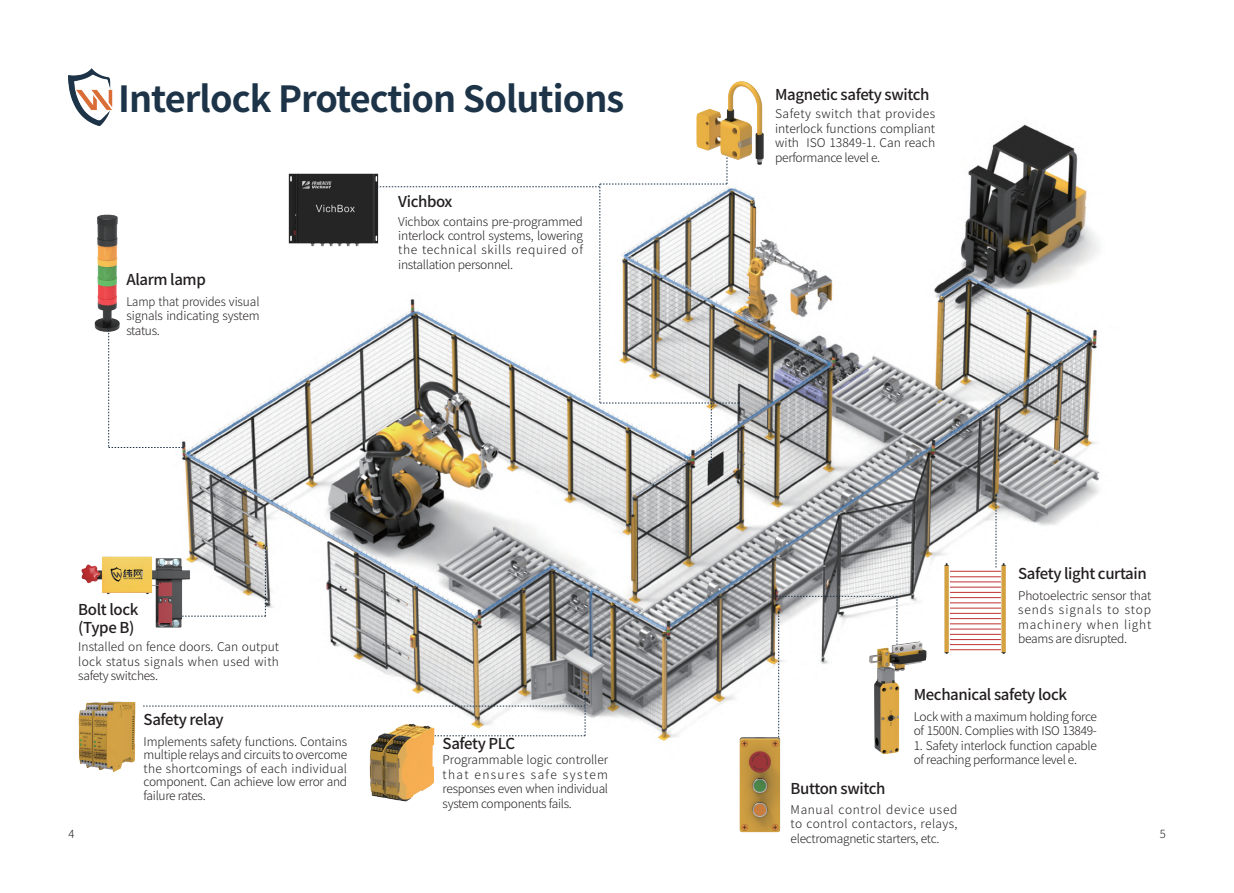
<style>
.page{position:relative;width:1234px;height:893px;background:#fff}
.page>*{position:absolute;margin:0;border:0;box-sizing:border-box;transform-origin:0 0}
.t1{font:700 36px "Source Han Sans CN";letter-spacing:-.025em;color:#1d3448}
.t2{font:500 15px/18px "Source Han Sans CN";letter-spacing:-.025em;color:#231f20}
.t3{font:300 12px/14.4px "Source Han Sans CN";letter-spacing:-.025em;color:#231f20;text-align:justify}
.t4{font:300 12px/14.4px "Source Han Sans CN";letter-spacing:-.025em;color:#231f20;text-align:justify;scale:.95 1}
.t5{font:300 11.25px "Source Han Sans CN";color:#231f20}
</style>
<div class="page">
<img style="left:182px;top:124px;width:918px;height:617px">
<img style="left:81px;top:542px;width:141px;height:102px">
<img style="left:94px;top:214px;width:26px;height:118px">
<img style="left:728px;top:730px;width:63px;height:103px">
<img style="left:78px;top:701px;width:58px;height:71px">
<svg style="left:108px;top:327px;width:76px;height:122px"></svg>
<svg style="left:182px;top:547px;width:84px;height:70px"></svg>
<svg style="left:994px;top:494px;width:2px;height:73px"></svg>
<svg style="left:775px;top:595px;width:122px;height:142px"></svg>
<svg style="left:143px;top:691px;width:443px;height:45px"></svg>
<img style="left:68px;top:68px;width:45px;height:58px">
<img style="left:939px;top:553px;width:13px;height:107px">
<img style="left:995px;top:553px;width:13px;height:107px">
<hr style="left:949px;top:581px;width:51px;height:1px;background:#be3231">
<hr style="left:949px;top:576px;width:51px;height:1px;background:#be3231">
<hr style="left:949px;top:571px;width:51px;height:1px;background:#be3231">
<hr style="left:949px;top:587px;width:51px;height:1px;background:#be3231">
<hr style="left:949px;top:592px;width:51px;height:1px;background:#be3231">
<hr style="left:949px;top:597px;width:51px;height:1px;background:#be3231">
<hr style="left:949px;top:608px;width:51px;height:1px;background:#be3231">
<hr style="left:949px;top:602px;width:51px;height:1px;background:#be3231">
<hr style="left:949px;top:613px;width:51px;height:1px;background:#be3231">
<hr style="left:949px;top:623px;width:51px;height:1px;background:#be3231">
<hr style="left:949px;top:629px;width:51px;height:1px;background:#be3231">
<hr style="left:949px;top:639px;width:51px;height:1px;background:#be3231">
<hr style="left:949px;top:644px;width:51px;height:1px;background:#be3231">
<hr style="left:949px;top:649px;width:51px;height:1px;background:#be3231">
<hr style="left:949px;top:634px;width:51px;height:1px;background:#be3231">
<hr style="left:949px;top:618px;width:51px;height:1px;background:#be3231">
<img style="left:356px;top:718px;width:91px;height:84px">
<img style="left:855px;top:632px;width:80px;height:108px">
<img style="left:866px;top:653px;width:39px;height:101px">
<img style="left:619px;top:81px;width:201px;height:102px">
<svg style="left:341px;top:157px;width:398px;height:305px"></svg>
<img style="left:272px;top:171px;width:129px;height:97px">
<h1 class="t1" style="left:118px;top:78px;width:508px">Interlock Protection Solutions</h1>
<p class="t2" style="left:126px;top:271px;width:81px">Alarm lamp</p>
<p class="t4" style="left:126px;top:295px;width:142px">Lamp that provides visual signals indicating system status.</p>
<p class="t2" style="left:78px;top:601px;width:62px">Bolt lock (Type B)</p>
<p class="t3" style="left:78px;top:640px;width:202px">Installed on fence doors. Can output lock status signals when used with safety switches.</p>
<p class="t2" style="left:398px;top:192px;width:56px">Vichbox</p>
<p class="t3" style="left:398px;top:214px;width:186px">Vichbox contains pre-programmed interlock control systems, lowering the technical skills required of installation personnel.</p>
<p class="t2" style="left:775px;top:85px;width:156px">Magnetic safety switch</p>
<p class="t3" style="left:775px;top:107px;width:161px">Safety switch that provides interlock functions compliant with ISO 13849-1. Can reach performance level e.</p>
<p class="t2" style="left:1017px;top:565px;width:130px">Safety light curtain</p>
<p class="t3" style="left:1017px;top:588px;width:135px">Photoelectric sensor that sends signals to stop machinery when light beams are disrupted.</p>
<p class="t2" style="left:913px;top:686px;width:155px">Mechanical safety lock</p>
<p class="t3" style="left:913px;top:709px;width:185px">Lock with a maximum holding force of 1500N. Complies with ISO 13849-</p>
<p class="t3" style="left:913px;top:738px;width:185px">1. Safety interlock function capable of reaching performance level e.</p>
<p class="t2" style="left:144px;top:711px;width:82px">Safety relay</p>
<p class="t3" style="left:144px;top:735px;width:205px;line-height:13.5px">Implements safety functions. Contains multiple relays and circuits to overcome the shortcomings of each individual component. Can achieve low error and failure rates.</p>
<p class="t2" style="left:442px;top:735px;width:74px">Safety PLC</p>
<p class="t3" style="left:442px;top:753px;width:167px">Programmable logic controller that ensures safe system responses even when individual system components fails.</p>
<p class="t2" style="left:790px;top:779px;width:96px">Button switch</p>
<p class="t3" style="left:790px;top:803px;width:168px">Manual control device used to control contactors, relays, electromagnetic starters, etc.</p>
<p class="t5" style="left:68px;top:827px;width:8px">4</p>
<p class="t5" style="left:1159px;top:827px;width:8px">5</p>
</div>
